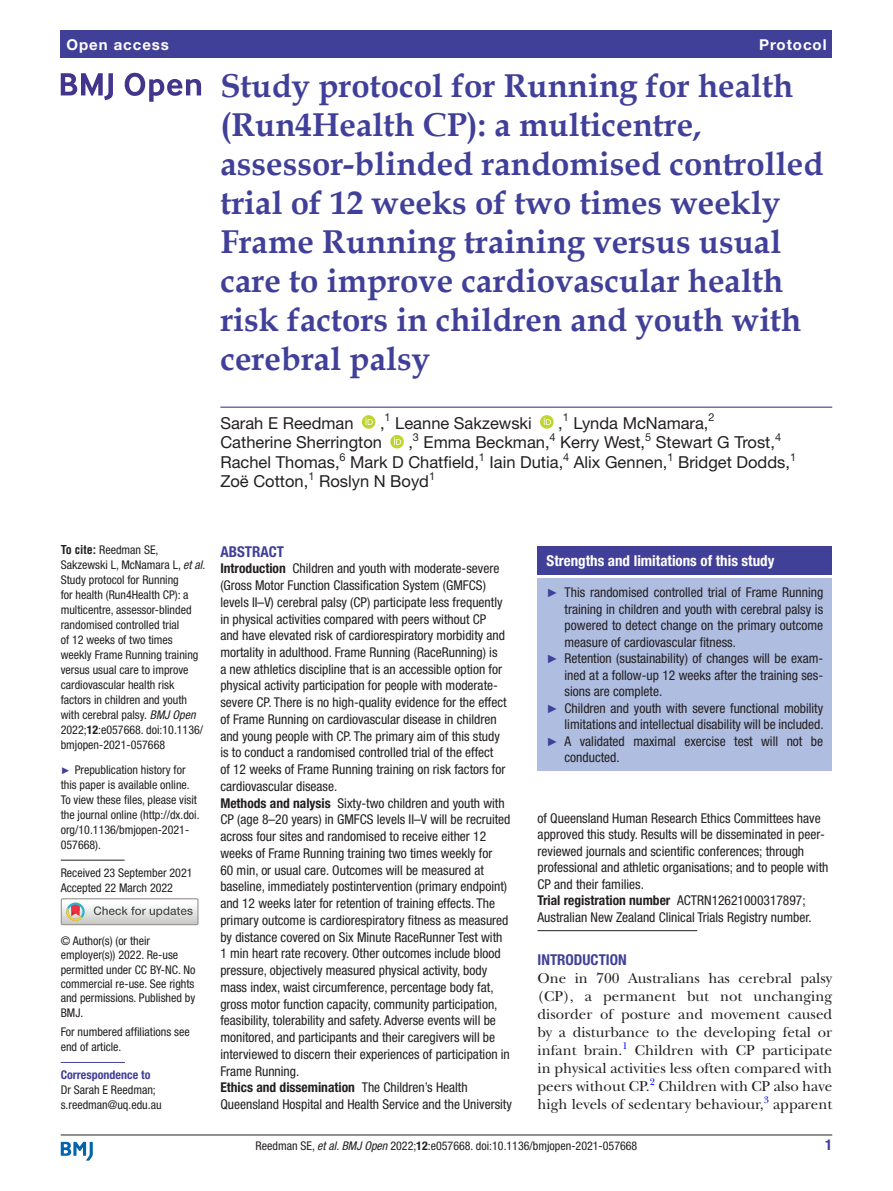
<style>
.page{position:relative;width:893px;height:1191px;background:#fff}
.page>*{position:absolute;margin:0;border:0;box-sizing:border-box;transform-origin:0 0}
.t1{font:700 33px/39px "Book Antiqua";color:#414099}
.t2{font:16.5px "Helvetica Neue LT Std";color:#231f20}
.t3{font:15px/18px "New Baskerville";color:#231f20;text-align:justify}
.t4{font:700 condensed 15px "Helvetica Neue LT Std";color:#fff}
.t5{font:700 condensed 15px "Helvetica Neue LT Std";color:#414099}
.t6{font:700 15px "Helvetica Neue LT Std";letter-spacing:.065em;color:#fff}
.t7{font:condensed 13.5px/16.8px "Helvetica Neue LT Std";color:#231f20}
.t8{font:condensed 12px/15px "Helvetica Neue LT Std";color:#231f20}
.t9{font:700 condensed 12px "Helvetica Neue LT Std";color:#414099}
.t10{font:10.95px "Helvetica Neue LT Std";color:#231f20}
.t11{font:9.9px "New Baskerville";color:#00f}
.s1{font-family:"Helvetica LT Std";font-weight:700}
.s2{font-style:italic}
.s3{font-weight:700}
.s4{font-family:"Arial";font-stretch:normal;font-size:9.75px;color:#414099}
.s5{font-family:"Arial";font-stretch:normal;font-size:12px;color:#414099}
</style>
<div class="page">
<hr style="left:61px;top:1134px;width:771px;height:1px;background:#231f20">
<svg style="left:61px;top:1141px;width:32px;height:19px"></svg>
<div style="left:61px;top:31px;width:771px;height:27px;background:#414099"></div>
<hr style="left:220px;top:406px;width:612px;height:2px;background:#414099">
<svg style="left:362px;top:415px;width:13px;height:14px"></svg>
<svg style="left:540px;top:415px;width:14px;height:14px"></svg>
<svg style="left:390px;top:435px;width:14px;height:13px"></svg>
<hr style="left:61px;top:859px;width:64px;height:1px;background:#231f20">
<hr style="left:61px;top:1062px;width:64px;height:1px;background:#414099">
<svg style="left:61px;top:73px;width:52px;height:27px"></svg>
<svg style="left:125px;top:73px;width:76px;height:29px"></svg>
<div style="left:61px;top:898px;width:138px;height:27px;border:1px solid #969090"></div>
<svg style="left:61px;top:898px;width:137px;height:26px"></svg>
<hr style="left:538px;top:930px;width:159px;height:1px;background:#231f20">
<div style="left:538px;top:546px;width:294px;height:28px;background:#414099"></div>
<div style="left:538px;top:578px;width:294px;height:193px;background:#afbde1"></div>
<p class="t6" style="left:66px;top:35px;width:104px">Open access</p>
<p class="t6" style="left:759px;top:35px;width:69px">Protocol</p>
<p class="t1" style="left:220px;top:66px;width:605px">Study protocol for Running for health (Run4Health CP): a multicentre, assessor-blinded randomised controlled trial of 12 weeks of two times weekly Frame Running training versus usual care to improve cardiovascular health risk factors in children and youth with cerebral palsy</p>
<p class="t2" style="left:220px;top:413px;width:135px">Sarah E Reedman</p>
<p class="t2" style="left:380px;top:413px;width:6px">,</p>
<p class="t10" style="left:385px;top:411px;width:8px">1</p>
<p class="t2" style="left:395px;top:413px;width:138px">Leanne Sakzewski</p>
<p class="t10" style="left:563px;top:411px;width:8px">1</p>
<p class="t2" style="left:573px;top:413px;width:137px">Lynda McNamara,</p>
<p class="t10" style="left:708px;top:411px;width:8px">2</p>
<p class="t2" style="left:558px;top:413px;width:6px">,</p>
<p class="t10" style="left:413px;top:430px;width:8px">3</p>
<p class="t2" style="left:424px;top:433px;width:127px">Emma Beckman,</p>
<p class="t10" style="left:550px;top:430px;width:8px">4</p>
<p class="t2" style="left:560px;top:433px;width:86px">Kerry West,</p>
<p class="t10" style="left:645px;top:430px;width:8px">5</p>
<p class="t2" style="left:656px;top:433px;width:121px">Stewart G Trost,</p>
<p class="t10" style="left:775px;top:430px;width:8px">4</p>
<p class="t2" style="left:220px;top:433px;width:163px">Catherine Sherrington</p>
<p class="t2" style="left:408px;top:433px;width:6px">,</p>
<p class="t2" style="left:220px;top:452px;width:121px">Rachel Thomas,</p>
<p class="t10" style="left:340px;top:450px;width:8px">6</p>
<p class="t2" style="left:350px;top:452px;width:130px">Mark D Chatfield,</p>
<p class="t10" style="left:479px;top:450px;width:8px">1</p>
<p class="t2" style="left:490px;top:452px;width:75px">Iain Dutia,</p>
<p class="t10" style="left:563px;top:450px;width:8px">4</p>
<p class="t2" style="left:574px;top:452px;width:95px">Alix Gennen,</p>
<p class="t10" style="left:667px;top:450px;width:8px">1</p>
<p class="t2" style="left:678px;top:452px;width:113px">Bridget Dodds,</p>
<p class="t10" style="left:790px;top:450px;width:8px">1</p>
<p class="t2" style="left:220px;top:472px;width:90px">Zoë Cotton,</p>
<p class="t10" style="left:308px;top:469px;width:8px">1</p>
<p class="t2" style="left:319px;top:472px;width:112px">Roslyn N Boyd</p>
<p class="t10" style="left:429px;top:469px;width:8px">1</p>
<p class="t8" style="left:61px;top:542px;width:146px"><span class="s1">To cite:</span> Reedman SE,<br>Sakzewski L, McNamara L, <span class="s2">et al</span>.<br>Study protocol for Running<br>for health (Run4Health CP): a multicentre, assessor-blinded randomised controlled trial<br>of 12 weeks of two times weekly Frame Running training versus usual care to improve cardiovascular health risk factors in children and youth with cerebral palsy. <span class="s2">BMJ Open<br></span>2022;<span class="s3">12</span>:e057668. doi:10.1136/ bmjopen-2021-057668</p>
<p class="t8" style="left:61px;top:761px;width:140px"><span class="s4">►</span> Prepublication history for this paper is available online.<br>To view these files, please visit the journal online (http://dx.doi. org/10.1136/bmjopen-2021-<br>057668).</p>
<p class="t8" style="left:61px;top:865px;width:133px">Received 23 September 2021<br>Accepted 22 March 2022</p>
<p class="t8" style="left:61px;top:933px;width:136px;line-height:14.4px">© Author(s) (or their employer(s)) 2022. Re-use permitted under CC BY-NC. No commercial re-use. See rights and permissions. Published by<br>BMJ.</p>
<p class="t8" style="left:61px;top:1024px;width:130px">For numbered affiliations see end of article.</p>
<p class="t9" style="left:61px;top:1067px;width:91px">Correspondence to</p>
<p class="t8" style="left:61px;top:1082px;width:102px">Dr Sarah E Reedman; s.reedman@uq.edu.au</p>
<p class="t5" style="left:220px;top:542px;width:65px">ABSTRACT</p>
<p class="t7" style="left:220px;top:560px;width:293px"><span class="s3">Introduction</span> Children and youth with moderate-severe (Gross Motor Function Classification System (GMFCS) levels II–V) cerebral palsy (CP) participate less frequently in physical activities compared with peers without CP<br>and have elevated risk of cardiorespiratory morbidity and mortality in adulthood. Frame Running (RaceRunning) is<br>a new athletics discipline that is an accessible option for physical activity participation for people with moderate&shy;severe CP. There is no high-quality evidence for the effect of Frame Running on cardiovascular disease in children and young people with CP. The primary aim of this study<br>is to conduct a randomised controlled trial of the effect<br>of 12 weeks of Frame Running training on risk factors for cardiovascular disease.<br><span class="s3">Methods and nalysis</span> Sixty-two children and youth with CP (age 8–20 years) in GMFCS levels II–V will be recruited across four sites and randomised to receive either 12 weeks of Frame Running training two times weekly for<br>60 min, or usual care. Outcomes will be measured at baseline, immediately postintervention (primary endpoint) and 12 weeks later for retention of training effects. The primary outcome is cardiorespiratory fitness as measured by distance covered on Six Minute RaceRunner Test with 1 min heart rate recovery. Other outcomes include blood pressure, objectively measured physical activity, body mass index, waist circumference, percentage body fat, gross motor function capacity, community participation, feasibility, tolerability and safety. Adverse events will be monitored, and participants and their caregivers will be interviewed to discern their experiences of participation in Frame Running.<br><span class="s3">Ethics and dissemination</span> The Children’s Health Queensland Hospital and Health Service and the University</p>
<p class="t4" style="left:547px;top:551px;width:229px">Strengths and limitations of this study</p>
<p class="t7" style="left:547px;top:584px;width:278px"><span class="s5">►</span> This randomised controlled trial of Frame Running</p>
<p class="t7" style="left:565px;top:600px;width:260px">training in children and youth with cerebral palsy is</p>
<p class="t7" style="left:565px;top:617px;width:260px">powered to detect change on the primary outcome</p>
<p class="t7" style="left:565px;top:633px;width:173px">measure of cardiovascular fitness.</p>
<p class="t7" style="left:547px;top:650px;width:278px"><span class="s5">►</span> Retention (sustainability) of changes will be exam-</p>
<p class="t7" style="left:565px;top:666px;width:260px">ined at a follow-up 12 weeks after the training ses-</p>
<p class="t7" style="left:565px;top:683px;width:99px">sions are complete.</p>
<p class="t7" style="left:547px;top:699px;width:278px"><span class="s5">►</span> Children and youth with severe functional mobility</p>
<p class="t7" style="left:565px;top:716px;width:261px">limitations and intellectual disability will be included.</p>
<p class="t7" style="left:547px;top:732px;width:278px"><span class="s5">►</span> A validated maximal exercise test will not be</p>
<p class="t7" style="left:565px;top:749px;width:57px">conducted.</p>
<p class="t7" style="left:538px;top:809px;width:292px">of Queensland Human Research Ethics Committees have approved this study. Results will be disseminated in peer&shy;reviewed journals and scientific conferences; through professional and athletic organisations; and to people with CP and their families.<br><span class="s3">Trial registration number</span> ACTRN12621000317897; Australian New Zealand Clinical Trials Registry number.</p>
<p class="t5" style="left:538px;top:951px;width:91px">INTRODUCTION</p>
<p class="t3" style="left:538px;top:969px;width:296px">One in 700 Australians has cerebral palsy (CP), a permanent but not unchanging disorder of posture and movement caused by a disturbance to the developing fetal or infant brain.<sup>1</sup></p>
<p class="t3" style="left:538px;top:1041px;width:296px;text-indent:97px">Children with CP participate in physical activities less often compared with peers without CP.</p>
<p class="t11" style="left:650px;top:1075px;width:7px">2</p>
<p class="t3" style="left:538px;top:1077px;width:296px;text-indent:121px">Children with CP also have high levels of sedentary behaviour,</p>
<p class="t11" style="left:764px;top:1093px;width:7px">3</p>
<p class="t3" style="left:773px;top:1095px;width:61px">apparent</p>
<p class="t8" style="left:256px;top:1137px;width:383px">Reedman SE, <span class="s2">et al</span>. <span class="s2">BMJ Open</span> 2022;<span class="s3">12</span>:e057668. doi:10.1136/bmjopen-2021-057668</p>
<p class="t5" style="left:825px;top:1135px;width:9px">1</p>
</div>
